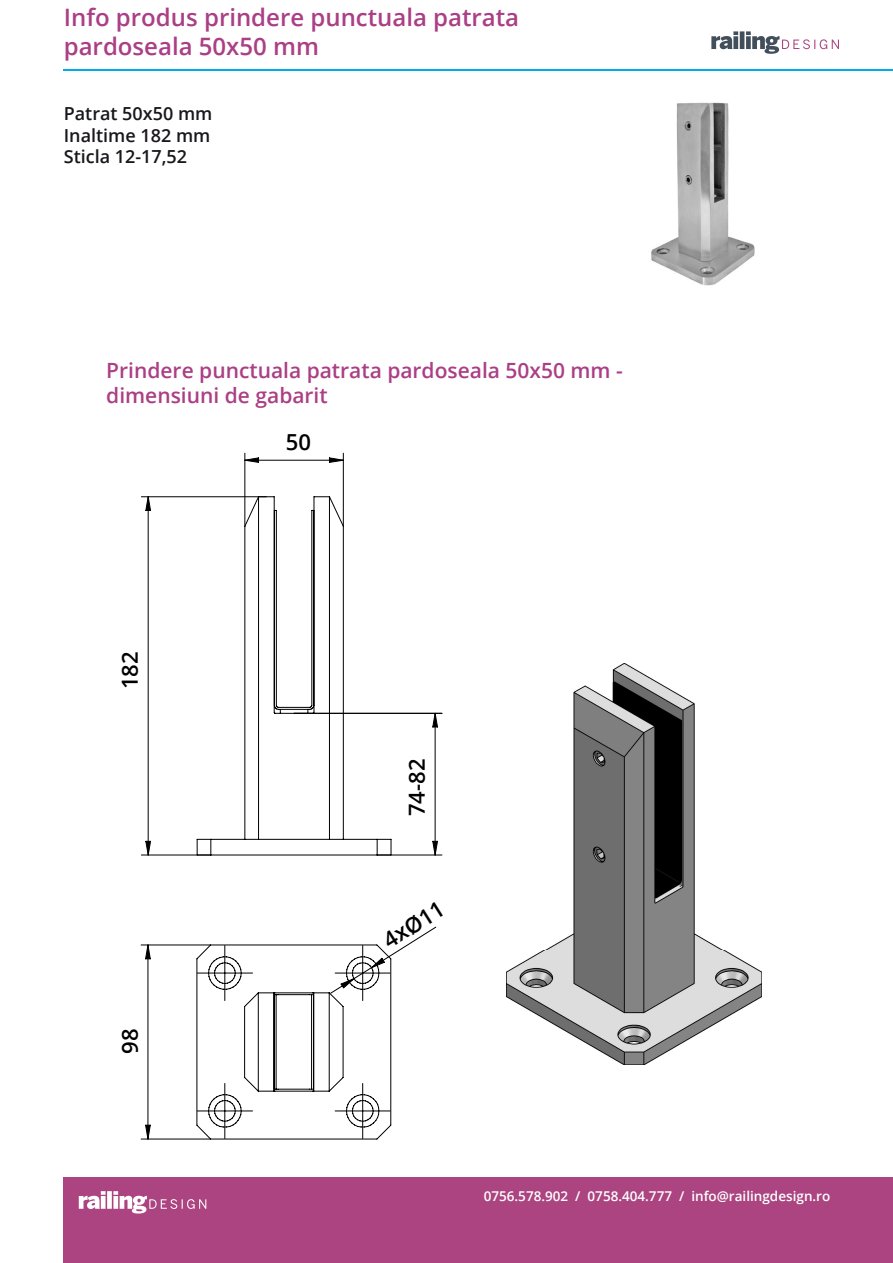
<style>
.page{position:relative;width:893px;height:1263px;background:#fff}
.page>*{position:absolute;margin:0;border:0;box-sizing:border-box;transform-origin:0 0}
.t1{font:600 24px/28.8px "Open Sans";color:#ab3f85}
.t2{font:600 22.05px "Open Sans";color:#010000}
.t3{font:600 21px/25.2px "Open Sans";color:#ab3f85}
.t4{font:600 18px "Open Sans";color:#1a171c}
.t5{font:600 13.5px "Open Sans";color:#fff}
</style>
<div class="page">
<hr style="left:64px;top:69px;width:829px;height:2px;background:#00ace5">
<div style="left:64px;top:1178px;width:829px;height:85px;background:#ab4480"></div>
<svg style="left:79px;top:1191px;width:127px;height:22px"></svg>
<svg style="left:711px;top:31px;width:128px;height:23px"></svg>
<img style="left:651px;top:102px;width:104px;height:184px">
<svg style="left:196px;top:495px;width:196px;height:361px"></svg>
<hr style="left:141px;top:855px;width:70px;height:1px;background:#010000">
<hr style="left:141px;top:496px;width:125px;height:1px;background:#010000">
<svg style="left:145px;top:841px;width:6px;height:15px"></svg>
<svg style="left:145px;top:496px;width:6px;height:15px"></svg>
<hr style="left:148px;top:497px;width:1px;height:358px;background:#010000">
<hr style="left:377px;top:855px;width:65px;height:1px;background:#010000">
<svg style="left:432px;top:841px;width:6px;height:15px"></svg>
<svg style="left:432px;top:714px;width:6px;height:14px"></svg>
<hr style="left:435px;top:713px;width:1px;height:142px;background:#010000">
<hr style="left:294px;top:713px;width:148px;height:1px;background:#010000">
<hr style="left:343px;top:453px;width:1px;height:73px;background:#010000">
<hr style="left:245px;top:453px;width:1px;height:73px;background:#010000">
<svg style="left:329px;top:457px;width:15px;height:6px"></svg>
<svg style="left:244px;top:457px;width:15px;height:6px"></svg>
<hr style="left:245px;top:460px;width:98px;height:1px;background:#010000">
<hr style="left:141px;top:945px;width:70px;height:1px;background:#010000">
<hr style="left:141px;top:1139px;width:70px;height:1px;background:#010000">
<svg style="left:145px;top:944px;width:6px;height:15px"></svg>
<svg style="left:145px;top:1124px;width:6px;height:16px"></svg>
<hr style="left:148px;top:945px;width:1px;height:194px;background:#010000">
<svg style="left:196px;top:926px;width:240px;height:214px"></svg>
<hr style="left:197px;top:973px;width:56px;height:1px;background:#010000">
<hr style="left:225px;top:945px;width:1px;height:55px;background:#010000">
<hr style="left:335px;top:973px;width:55px;height:1px;background:#010000">
<hr style="left:362px;top:945px;width:1px;height:55px;background:#010000">
<hr style="left:197px;top:1111px;width:56px;height:1px;background:#010000">
<hr style="left:225px;top:1083px;width:1px;height:55px;background:#010000">
<hr style="left:335px;top:1111px;width:55px;height:1px;background:#010000">
<hr style="left:362px;top:1083px;width:1px;height:55px;background:#010000">
<img style="left:506px;top:663px;width:255px;height:401px">
<p class="t1" style="left:64px;top:2px;width:457px">Info produs prindere punctuala patrata pardoseala 50x50 mm</p>
<p class="t4" style="left:64px;top:101px;width:150px">Patrat 50x50 mm</p>
<p class="t4" style="left:64px;top:123px;width:148px">Inaltime 182 mm</p>
<p class="t4" style="left:64px;top:144px;width:125px">Sticla 12-17,52</p>
<p class="t3" style="left:106px;top:357px;width:518px">Prindere punctuala patrata pardoseala 50x50 mm - dimensiuni de gabarit</p>
<p class="t2" style="left:115px;top:689px;width:39px;rotate:-90deg">182</p>
<p class="t2" style="left:115px;top:1054px;width:27px;rotate:-90deg">98</p>
<p class="t2" style="left:286px;top:427px;width:27px">50</p>
<p class="t2" style="left:402px;top:816px;width:59px;rotate:-90deg">74-82</p>
<p class="t2" style="left:377px;top:929px;width:69px;rotate:-32deg">4xØ11</p>
<p class="t5" style="left:484px;top:1187px;width:348px">0756.578.902 / 0758.404.777 / info@railingdesign.ro</p>
</div>
